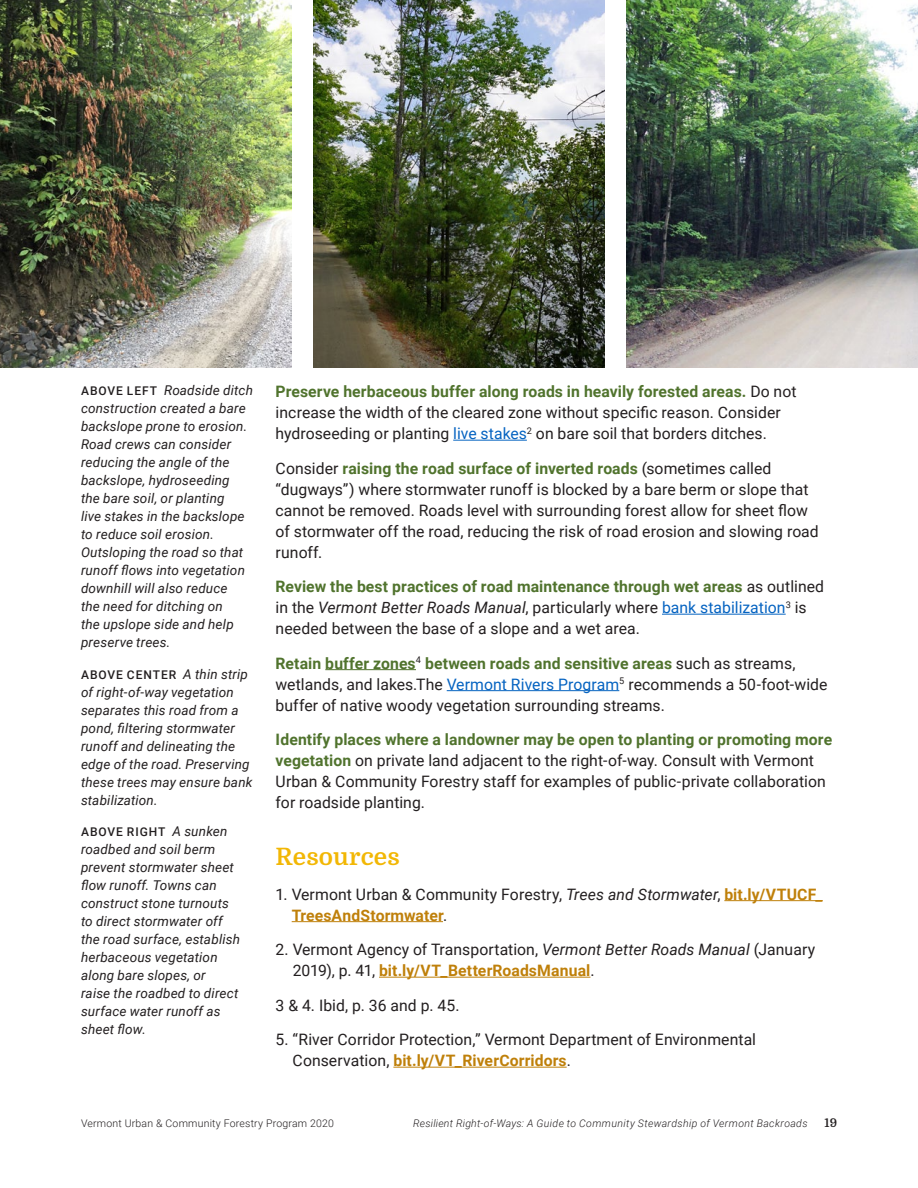
<style>
.page{position:relative;width:918px;height:1188px;background:#fff}
.page>*{position:absolute;margin:0;border:0;box-sizing:border-box;transform-origin:0 0}
.B_head_resources{font:700 24px "Domine";letter-spacing:.005em;color:#f2b705}
.body{font:15.75px/21px "Roboto";letter-spacing:.005em;color:#231f20}
.t1{font:italic 13.5px/18px "Roboto";letter-spacing:.01em;color:#231f20}
.t2{font:500 12px "Roboto";letter-spacing:.075em;color:#231f20}
.t3{font:700 12px "Domine";color:#231f20}
.t4{font:italic 300 10.5px "Roboto";letter-spacing:.035em;color:#231f20}
.t5{font:300 10.5px "Roboto";letter-spacing:.02em;color:#231f20}
.s1{font-weight:500;font-style:normal;font-size:12px}
.s2{font-weight:400;font-style:italic;font-size:13.5px}
.s3{font-weight:700;color:#50732d}
.s4{color:#0563c1}
.s5{font-style:italic}
.s6{font-weight:700;color:#bf800a}
</style>
<div class="page">
<hr style="left:453px;top:440px;width:74px;height:1px;background:#0563c1">
<hr style="left:662px;top:614px;width:124px;height:1px;background:#0563c1">
<hr style="left:325px;top:669px;width:91px;height:1px;background:#50732d">
<hr style="left:447px;top:690px;width:172px;height:1px;background:#0563c1">
<hr style="left:724px;top:900px;width:99px;height:1px;background:#bf800a">
<hr style="left:292px;top:921px;width:151px;height:1px;background:#bf800a">
<hr style="left:379px;top:977px;width:211px;height:1px;background:#bf800a">
<hr style="left:393px;top:1067px;width:174px;height:1px;background:#bf800a">
<img style="left:313px;top:0;width:292px;height:367px">
<img style="left:626px;top:0;width:292px;height:367px">
<img style="left:0;top:0;width:292px;height:367px">
<p class="t1" style="left:81px;top:381px;width:174px"><span class="s1">ABOVE LEFT</span> Roadside ditch construction created a bare backslope prone to erosion.<br>Road crews can consider reducing the angle of the backslope, hydroseeding<br>the bare soil, or planting<br>live stakes in the backslope to reduce soil erosion.<br>Outsloping the road so that runoff flows into vegetation downhill will also reduce<br>the need for ditching on<br>the upslope side and help preserve trees.</p>
<p class="t2" style="left:81px;top:666px;width:168px">ABOVE CENTER <span class="s2">A thin strip</span></p>
<p class="t1" style="left:81px;top:683px;width:173px">of right-of-way vegetation separates this road from a pond, filtering stormwater runoff and delineating the edge of the road. Preserving these trees may ensure bank stabilization.</p>
<p class="t2" style="left:81px;top:824px;width:148px">ABOVE RIGHT <span class="s2">A sunken</span></p>
<p class="t1" style="left:81px;top:840px;width:161px">roadbed and soil berm prevent stormwater sheet flow runoff. Towns can construct stone turnouts to direct stormwater off the road surface, establish herbaceous vegetation along bare slopes, or<br>raise the roadbed to direct surface water runoff as sheet flow.</p>
<p class="body" style="left:276px;top:380px;width:522px"><span class="s3">Preserve herbaceous buffer along roads in heavily forested areas.</span> Do not increase the width of the cleared zone without specific reason. Consider hydroseeding or planting <span class="s4">live stakes</span><sup>2</sup> on bare soil that borders ditches.</p>
<p class="body" style="left:276px;top:457px;width:545px">Consider <span class="s3">raising the road surface of inverted roads</span> (sometimes called “dugways”) where stormwater runoff is blocked by a bare berm or slope that cannot be removed. Roads level with surrounding forest allow for sheet flow of stormwater off the road, reducing the risk of road erosion and slowing road runoff.</p>
<p class="body" style="left:276px;top:575px;width:550px"><span class="s3">Review the best practices of road maintenance through wet areas</span> as outlined in the <span class="s5">Vermont Better Roads Manual</span>, particularly where <span class="s4">bank stabilization</span><sup>3</sup> is needed between the base of a slope and a wet area.</p>
<p class="body" style="left:276px;top:652px;width:553px"><span class="s3">Retain buffer zones</span><sup>4</sup> <span class="s3">between roads and sensitive areas</span> such as streams, wetlands, and lakes.The <span class="s4">Vermont Rivers Program</span><sup>5</sup> recommends a 50-foot-wide buffer of native woody vegetation surrounding streams.</p>
<p class="body" style="left:276px;top:728px;width:558px"><span class="s3">Identify places where a landowner may be open to planting or promoting more vegetation</span> on private land adjacent to the right-of-way. Consult with Vermont Urban &amp; Community Forestry staff for examples of public-private collaboration for roadside planting.</p>
<p class="B_head_resources" style="left:276px;top:843px;width:126px">Resources</p>
<p class="body" style="left:292px;top:883px;width:532px;text-indent:-16px">1. Vermont Urban &amp; Community Forestry, <span class="s5">Trees and Stormwater</span>, <span class="s6">bit.ly/VTUCF_<br>TreesAndStormwater</span>.</p>
<p class="body" style="left:293px;top:938px;width:524px;text-indent:-17px">2. Vermont Agency of Transportation, <span class="s5">Vermont Better Roads Manual</span> (January<br>2019), p. 41, <span class="s6">bit.ly/VT_BetterRoadsManual</span>.</p>
<p class="body" style="left:276px;top:994px;width:185px">3 &amp; 4. Ibid, p. 36 and p. 45.</p>
<p class="body" style="left:293px;top:1028px;width:465px;text-indent:-17px">5. “River Corridor Protection,” Vermont Department of Environmental<br>Conservation, <span class="s6">bit.ly/VT_RiverCorridors</span>.</p>
<p class="t5" style="left:81px;top:1116px;width:255px">Vermont Urban &amp; Community Forestry Program 2020</p>
<p class="t4" style="left:413px;top:1116px;width:396px">Resilient Right-of-Ways: A Guide to Community Stewardship of Vermont Backroads</p>
<p class="t3" style="left:824px;top:1116px;width:14px">19</p>
</div>
